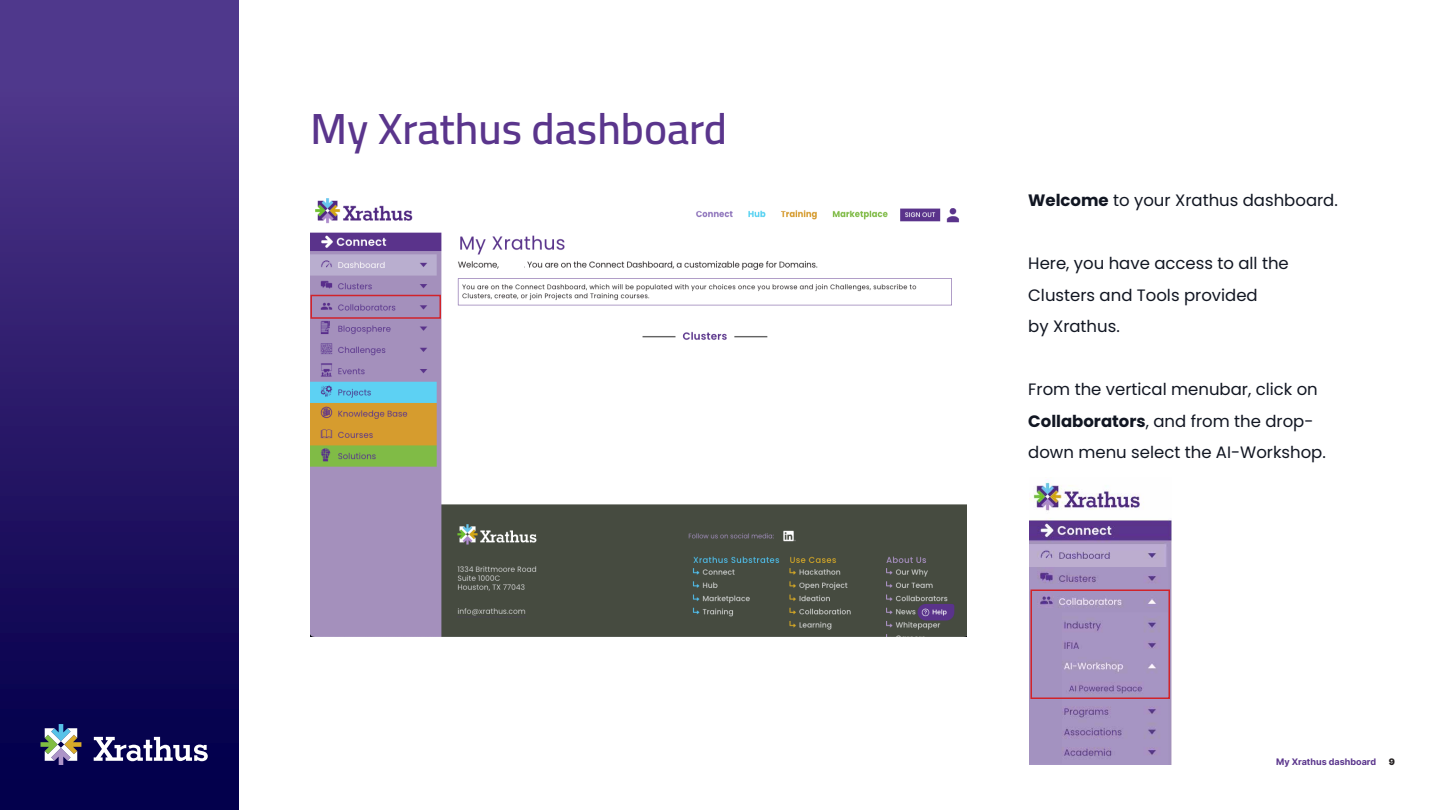
<style>
.page{position:relative;width:1440px;height:810px;background:#fff}
.page>*{position:absolute;margin:0;border:0;box-sizing:border-box;transform-origin:0 0}
.t1{font:600 43.5px "Cairo";color:#5a358c}
.t2{font:16.5px/31.5px "Poppins";color:#111622}
.Running_Header{font:9px "Inter";color:#5a358c}
.Page_Number{font:9px "Inter";color:#231f20}
.s1{font-weight:700}
</style>
<div class="page">
<div style="left:0;top:0;width:238px;height:810px;background:linear-gradient(to bottom,#573c90,#000047)"></div>
<img style="left:310px;top:198px;width:657px;height:438px">
<svg style="left:94px;top:737px;width:114px;height:24px"></svg>
<svg style="left:40px;top:724px;width:41px;height:41px"></svg>
<div style="left:310px;top:295px;width:131px;height:24px;border:2px solid #d1232a"></div>
<img style="left:1029px;top:480px;width:143px;height:285px">
<div style="left:1030px;top:590px;width:140px;height:109px;border:2px solid #d1232a"></div>
<p class="t1" style="left:310px;top:96px;width:418px">My Xrathus dashboard</p>
<p class="t2" style="left:1028px;top:185px;width:311px"><span class="s1">Welcome</span> to your Xrathus dashboard.</p>
<p class="t2" style="left:1028px;top:248px;width:262px">Here, you have access to all the<br>Clusters and Tools provided<br>by Xrathus.</p>
<p class="t2" style="left:1028px;top:374px;width:299px">From the vertical menubar, click on<br><span class="s1">Collaborators</span>, and from the drop&shy;down menu select the AI-Workshop.</p>
<p class="Running_Header" style="left:1276px;top:755px;width:101px">My Xrathus dashboard</p>
<p class="Page_Number" style="left:1389px;top:755px;width:8px">9</p>
</div>
